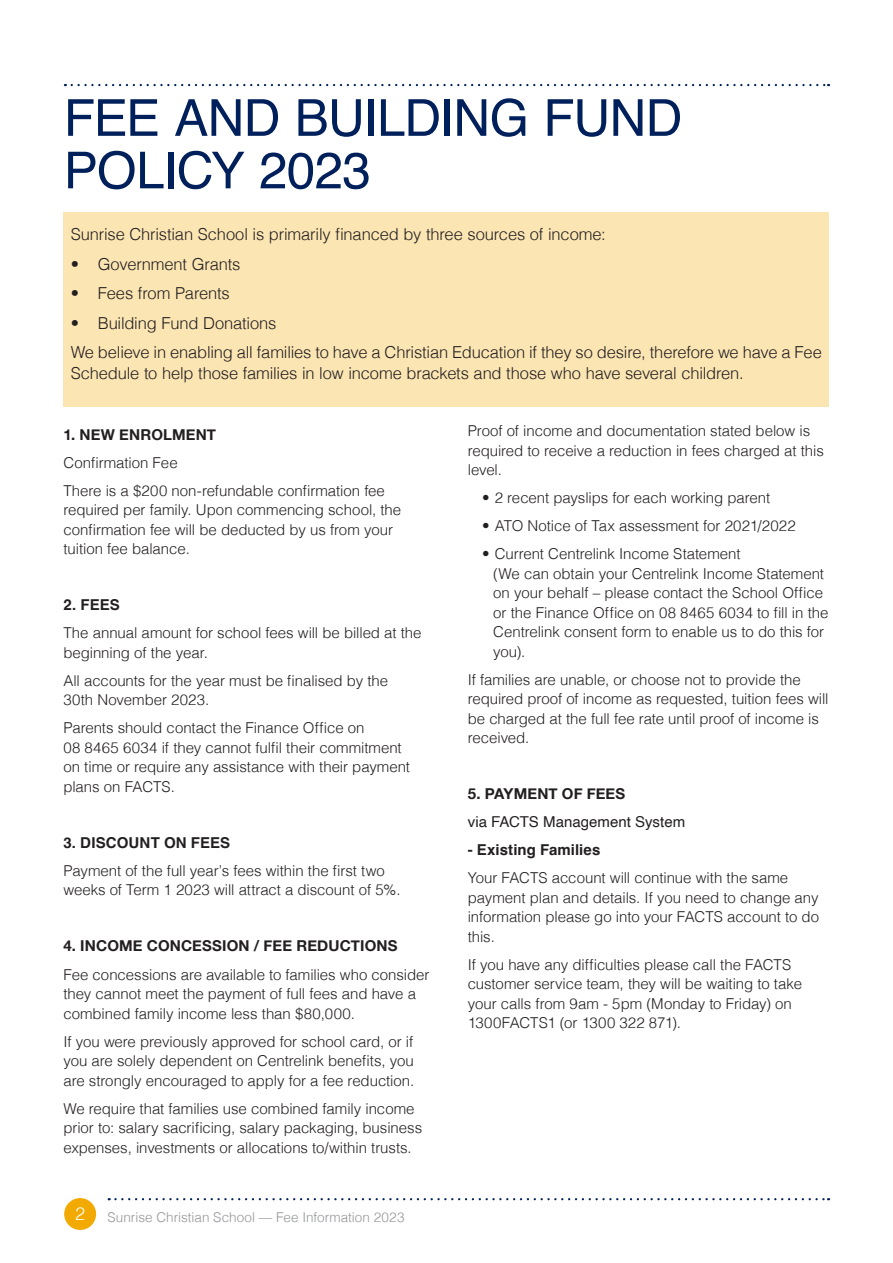
<style>
.page{position:relative;width:893px;height:1263px;background:#fff}
.page>*{position:absolute;margin:0;border:0;box-sizing:border-box;transform-origin:0 0}
.SCS_Style_Guide_H1_s{font:51px/52.5px "Helvetica";letter-spacing:-.015em;color:#00205b}
.SCS_Style_Guide_BC{font:300 16.5px/21px "Helvetica";letter-spacing:-.01em;color:#231f20}
.SCS_Style_Guide_BC-2{font:300 15px/19.5px "Helvetica";letter-spacing:-.005em;color:#231f20}
.SCS_Style_Guide_BC-3{font:700 15px "Helvetica Neue";letter-spacing:.01em;color:#231f20}
.SCS_Style_Guide_BC-4{font:700 15px "Helvetica";letter-spacing:.005em;color:#231f20}
.SCS_Style_Guide_BC-5{font:15px "Helvetica";color:#231f20}
.t1{font:300 13.5px "Helvetica";color:#939598}
.s1{font-size:18px;color:#fff}
</style>
<div class="page">
<svg style="left:72px;top:84px;width:757px;height:2px"></svg>
<div style="left:64px;top:1198px;width:32px;height:32px;background:#f2a900;border-radius:50%"></div>
<svg style="left:109px;top:1198px;width:720px;height:2px"></svg>
<div style="left:63px;top:213px;width:766px;height:194px;background:#fbe5b3"></div>
<p class="SCS_Style_Guide_H1_s" style="left:64px;top:93px;width:620px">FEE AND BUILDING FUND<br>POLICY 2023</p>
<p class="SCS_Style_Guide_BC" style="left:71px;top:223px;width:537px">Sunrise Christian School is primarily financed by three sources of income:</p>
<p class="SCS_Style_Guide_BC" style="left:71px;top:252px;width:171px">• Government Grants</p>
<p class="SCS_Style_Guide_BC" style="left:71px;top:282px;width:161px">• Fees from Parents</p>
<p class="SCS_Style_Guide_BC" style="left:71px;top:311px;width:207px">• Building Fund Donations</p>
<p class="SCS_Style_Guide_BC" style="left:71px;top:341px;width:753px">We believe in enabling all families to have a Christian Education if they so desire, therefore we have a Fee<br>Schedule to help those families in low income brackets and those who have several children.</p>
<p class="SCS_Style_Guide_BC-3" style="left:63px;top:423px;width:154px">1. NEW ENROLMENT</p>
<p class="SCS_Style_Guide_BC-2" style="left:63px;top:452px;width:116px">Confirmation Fee</p>
<p class="SCS_Style_Guide_BC-2" style="left:63px;top:480px;width:339px">There is a $200 non-refundable confirmation fee required per family. Upon commencing school, the confirmation fee will be deducted by us from your tuition fee balance.</p>
<p class="SCS_Style_Guide_BC-4" style="left:63px;top:596px;width:58px">2. FEES</p>
<p class="SCS_Style_Guide_BC-2" style="left:63px;top:622px;width:360px">The annual amount for school fees will be billed at the beginning of the year.</p>
<p class="SCS_Style_Guide_BC-2" style="left:63px;top:670px;width:326px">All accounts for the year must be finalised by the<br>30th November 2023.</p>
<p class="SCS_Style_Guide_BC-2" style="left:63px;top:717px;width:348px">Parents should contact the Finance Office on<br>08 8465 6034 if they cannot fulfil their commitment on time or require any assistance with their payment plans on FACTS.</p>
<p class="SCS_Style_Guide_BC-4" style="left:63px;top:833px;width:168px">3. DISCOUNT ON FEES</p>
<p class="SCS_Style_Guide_BC-2" style="left:63px;top:860px;width:339px">Payment of the full year’s fees within the first two weeks of Term 1 2023 will attract a discount of 5%.</p>
<p class="SCS_Style_Guide_BC-3" style="left:63px;top:934px;width:336px">4. INCOME CONCESSION / FEE REDUCTIONS</p>
<p class="SCS_Style_Guide_BC-2" style="left:63px;top:963px;width:368px">Fee concessions are available to families who consider they cannot meet the payment of full fees and have a combined family income less than $80,000.</p>
<p class="SCS_Style_Guide_BC-2" style="left:63px;top:1030px;width:352px;text-align:justify">If you were previously approved for school card, or if you are solely dependent on Centrelink benefits, you are strongly encouraged to apply for a fee reduction.</p>
<p class="SCS_Style_Guide_BC-2" style="left:63px;top:1097px;width:360px">We require that families use combined family income prior to: salary sacrificing, salary packaging, business expenses, investments or allocations to/within trusts.</p>
<p class="t1" style="left:75px;top:1206px;width:331px"><span class="s1">2</span> Sunrise Christian School — Fee Information 2023</p>
<p class="SCS_Style_Guide_BC-2" style="left:468px;top:420px;width:358px">Proof of income and documentation stated below is required to receive a reduction in fees charged at this level.</p>
<p class="SCS_Style_Guide_BC-2" style="left:482px;top:487px;width:290px">• 2 recent payslips for each working parent</p>
<p class="SCS_Style_Guide_BC-2" style="left:482px;top:515px;width:315px">• ATO Notice of Tax assessment for 2021/2022</p>
<p class="SCS_Style_Guide_BC-2" style="left:482px;top:543px;width:260px">• Current Centrelink Income Statement</p>
<p class="SCS_Style_Guide_BC-2" style="left:493px;top:562px;width:337px">(We can obtain your Centrelink Income Statement on your behalf – please contact the School Office or the Finance Office on 08 8465 6034 to fill in the Centrelink consent form to enable us to do this for you).</p>
<p class="SCS_Style_Guide_BC-2" style="left:468px;top:668px;width:362px">If families are unable, or choose not to provide the required proof of income as requested, tuition fees will be charged at the full fee rate until proof of income is received.</p>
<p class="SCS_Style_Guide_BC-3" style="left:468px;top:782px;width:159px">5. PAYMENT OF FEES</p>
<p class="SCS_Style_Guide_BC-5" style="left:468px;top:810px;width:219px">via FACTS Management System</p>
<p class="SCS_Style_Guide_BC-4" style="left:468px;top:841px;width:134px">- Existing Families</p>
<p class="SCS_Style_Guide_BC-2" style="left:468px;top:867px;width:353px">Your FACTS account will continue with the same payment plan and details. If you need to change any information please go into your FACTS account to do this.</p>
<p class="SCS_Style_Guide_BC-2" style="left:468px;top:953px;width:336px">If you have any difficulties please call the FACTS customer service team, they will be waiting to take your calls from 9am - 5pm (Monday to Friday) on 1300FACTS1 (or 1300 322 871).</p>
</div>
